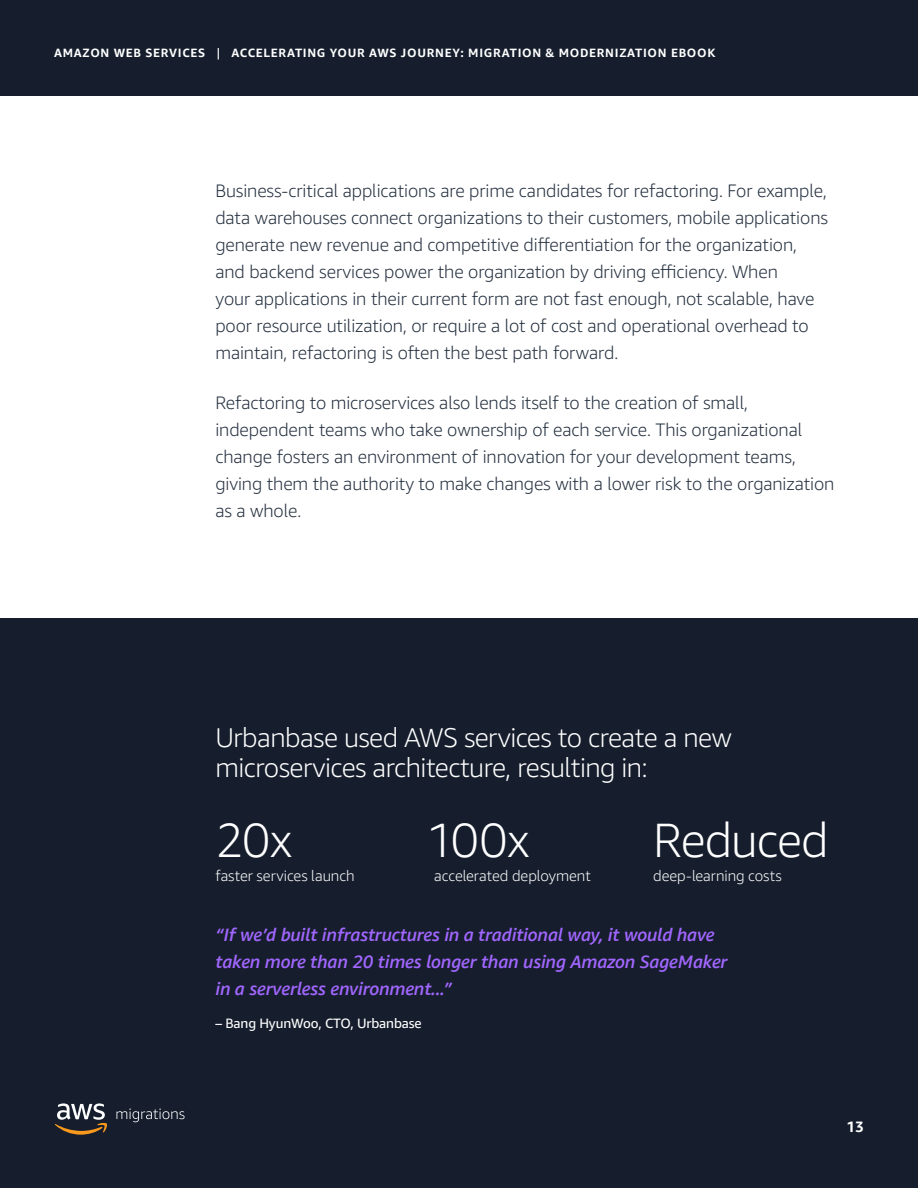
<style>
.page{position:relative;width:918px;height:1188px;background:#fff}
.page>*{position:absolute;margin:0;border:0;box-sizing:border-box;transform-origin:0 0}
.t1{font:300 48px "Amazon Ember";letter-spacing:-.02em;color:#fff}
.t2{font:300 27px/30px "Amazon Ember";letter-spacing:-.02em;color:#fff}
.t3{font:300 18px/27px "Amazon Ember";letter-spacing:-.005em;color:#232f3e}
.t4{font:italic 500 18px/27px "Amazon Ember";letter-spacing:-.01em;color:#a166ff}
.t5{font:300 15px "Amazon Ember";color:#fff}
.t6{font:700 15px "Amazon Ember";color:#fff}
.t7{font:13.5px "Amazon Ember";letter-spacing:-.01em;color:#fff}
.t8{font:700 12px "Amazon Ember";letter-spacing:.06em;color:#fff}
.s1{font-weight:400}
</style>
<div class="page">
<div style="left:0;top:0;width:918px;height:96px;background:#161e2d"></div>
<div style="left:0;top:618px;width:918px;height:570px;background:#161e2d"></div>
<svg style="left:55px;top:1104px;width:52px;height:31px"></svg>
<svg style="left:117px;top:1109px;width:68px;height:13px"></svg>
<p class="t8" style="left:54px;top:45px;width:663px">AMAZON WEB SERVICES <span class="s1">|</span> ACCELERATING YOUR AWS JOURNEY: MIGRATION &amp; MODERNIZATION EBOOK</p>
<p class="t3" style="left:215px;top:178px;width:614px">Business-critical applications are prime candidates for refactoring. For example, data warehouses connect organizations to their customers, mobile applications generate new revenue and competitive differentiation for the organization, and backend services power the organization by driving efficiency. When<br>your applications in their current form are not fast enough, not scalable, have poor resource utilization, or require a lot of cost and operational overhead to maintain, refactoring is often the best path forward.</p>
<p class="t3" style="left:215px;top:389px;width:621px">Refactoring to microservices also lends itself to the creation of small, independent teams who take ownership of each service. This organizational change fosters an environment of innovation for your development teams, giving them the authority to make changes with a lower risk to the organization as a whole.</p>
<h2 class="t2" style="left:215px;top:723px;width:518px">Urbanbase used AWS services to create a new microservices architecture, resulting in:</h2>
<h1 class="t1" style="left:215px;top:810px;width:78px">20x</h1>
<h1 class="t1" style="left:425px;top:810px;width:106px">100x</h1>
<h1 class="t1" style="left:653px;top:810px;width:177px">Reduced</h1>
<p class="t5" style="left:434px;top:866px;width:158px">accelerated deployment</p>
<p class="t5" style="left:653px;top:866px;width:130px">deep-learning costs</p>
<p class="t5" style="left:215px;top:866px;width:141px">faster services launch</p>
<p class="t4" style="left:215px;top:922px;width:514px">“If we’d built infrastructures in a traditional way, it would have taken more than 20 times longer than using Amazon SageMaker in a serverless environment...”</p>
<p class="t7" style="left:215px;top:1015px;width:208px">– Bang HyunWoo, CTO, Urbanbase</p>
<p class="t6" style="left:847px;top:1118px;width:19px">13</p>
</div>
